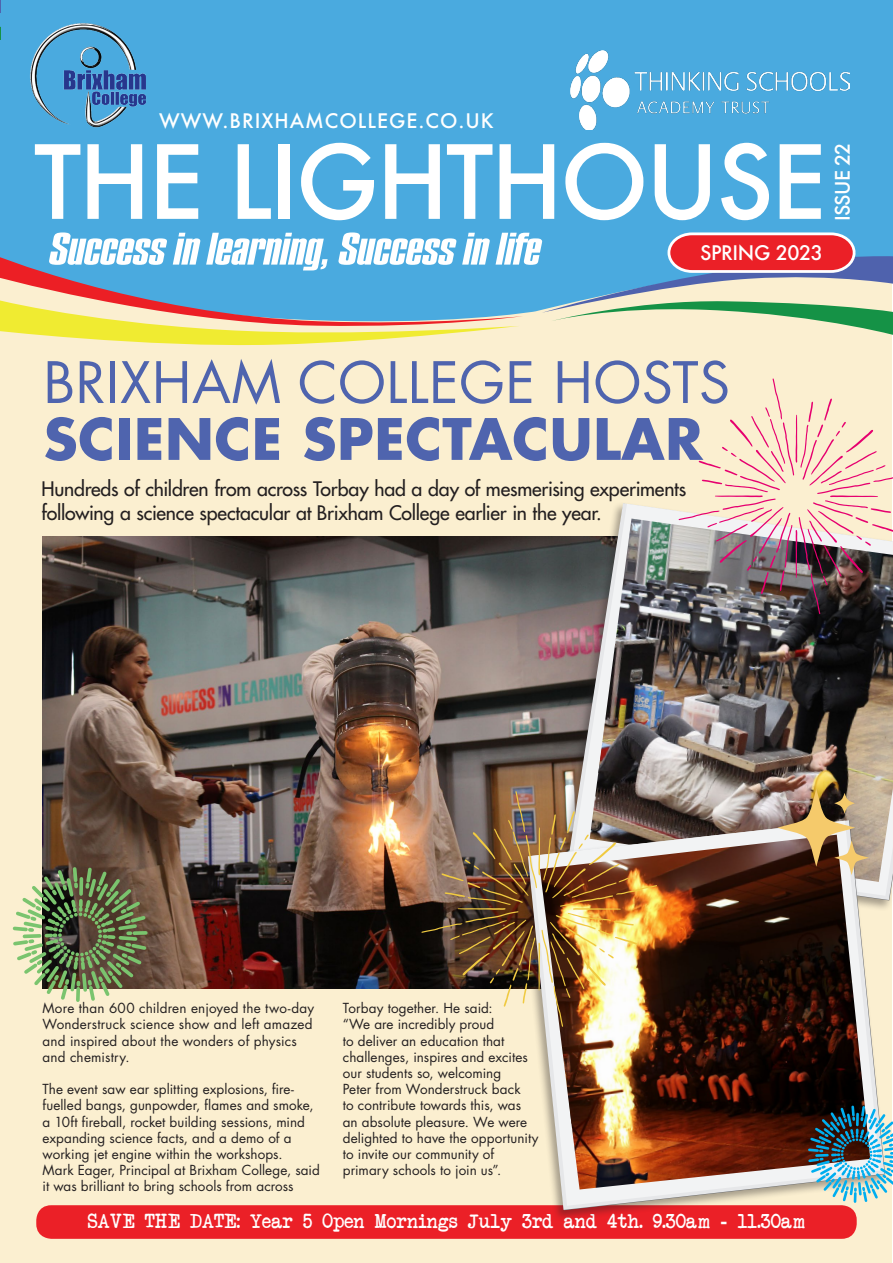
<style>
.page{position:relative;width:893px;height:1263px;background:#fff}
.page>*{position:absolute;margin:0;border:0;box-sizing:border-box;transform-origin:0 0}
.t1{font:500 99px "Futura";letter-spacing:-.03em;color:#fff}
.t2{font:55.5px/56.8px "Futura LT Pro";letter-spacing:.01em;color:#4f64ae}
.t3{font:500 19.5px/23.4px "Futura LT Pro";letter-spacing:-.01em;color:#231f20}
.t4{font:19.5px "Another Typewriter";letter-spacing:.01em;color:#fff}
.t5{font:500 19.5px "Futura";letter-spacing:.045em;color:#fff}
.t6{font:500 19.5px "Futura";letter-spacing:-.02em;color:#fff}
.t7{font:13.5px/16.2px "Futura LT Pro";letter-spacing:.005em;color:#231f20}
.s1{font-weight:700}
.s2{font-family:"Acumin Pro";font-weight:700}
</style>
<div class="page">
<div style="left:1px;top:233px;width:891px;height:1029px;background:#fbefd0"></div>
<div style="left:0;top:0;width:893px;height:231px;background:#4aaadf"></div>
<svg style="left:0;top:231px;width:893px;height:117px"></svg>
<img style="left:0;top:14px;width:191px;height:133px">
<svg style="left:0;top:0;width:1px;height:54px"></svg>
<div style="left:36px;top:1205px;width:821px;height:34px;background:#eb2027;border-radius:15px"></div>
<img style="left:43px;top:536px;width:515px;height:452px">
<svg style="left:572px;top:503px;width:106px;height:288px"></svg>
<img style="left:590px;top:519px;width:303px;height:284px">
<svg style="left:509px;top:804px;width:384px;height:418px"></svg>
<img style="left:540px;top:835px;width:330px;height:354px">
<svg style="left:678px;top:378px;width:215px;height:236px"></svg>
<img style="left:421px;top:791px;width:236px;height:236px">
<svg style="left:12px;top:865px;width:138px;height:137px"></svg>
<svg style="left:806px;top:1104px;width:87px;height:100px"></svg>
<img style="left:777px;top:789px;width:92px;height:86px">
<svg style="left:834px;top:793px;width:21px;height:20px"></svg>
<img style="left:571px;top:50px;width:279px;height:80px">
<p class="t5" style="left:159px;top:107px;width:336px">WWW.BRIXHAMCOLLEGE.CO.UK</p>
<p class="t1" style="left:34px;top:114px;width:794px">THE LIGHTHOUSE</p>
<p class="t6" style="left:700px;top:239px;width:124px">SPRING 2023</p>
<p class="t5" style="left:829px;top:221px;width:80px;rotate:-90deg">ISSUE 22</p>
<p class="t2" style="left:43px;top:353px;width:688px">BRIXHAM COLLEGE HOSTS<br><span class="s1">SCIENCE SPECTACULAR</span></p>
<p class="t3" style="left:41px;top:476px;width:646px">Hundreds of children from across Torbay had a day of mesmerising experiments following a science spectacular at Brixham College earlier in the year.</p>
<p class="t7" style="left:43px;top:1000px;width:273px">More than 600 children enjoyed the two-day Wonderstruck science show and left amazed and inspired about the wonders of physics and chemistry.</p>
<p class="t7" style="left:43px;top:1081px;width:273px">The event saw ear splitting explosions, fire&shy;fuelled bangs, gunpowder, flames and smoke, a 10ft fireball, rocket building sessions, mind expanding science facts, and a demo of a working jet engine within the workshops.</p>
<p class="t7" style="left:43px;top:1162px;width:279px">Mark Eager, Principal at Brixham College, said it was brilliant to bring schools from across</p>
<p class="t7" style="left:343px;top:1000px;width:197px">Torbay together. He said:<br>“We are incredibly proud<br>to deliver an education that challenges, inspires and excites our students so, welcoming<br>Peter from Wonderstruck back<br>to contribute towards this, was an absolute pleasure. We were delighted to have the opportunity to invite our community of primary schools to join us”.</p>
<h3 class="t4" style="left:88px;top:1209px;width:718px">SAVE THE DATE: Year 5 Open Mornings July 3rd and 4th. 9.30am <span class="s2">-</span> 11.30am</h3>
</div>
